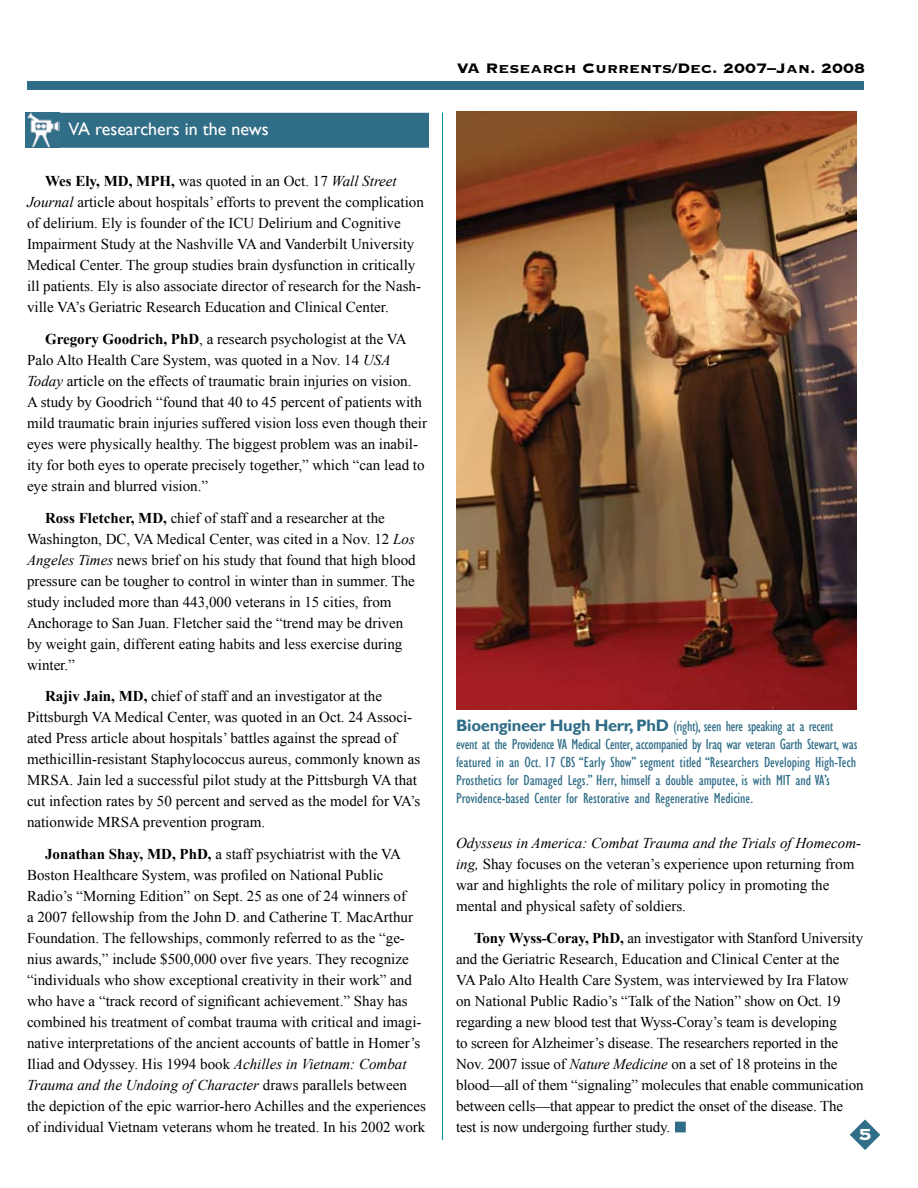
<style>
.page{position:relative;width:918px;height:1188px;background:#fff}
.page>*{position:absolute;margin:0;border:0;box-sizing:border-box;transform-origin:0 0}
.t1{font:21px "Copperplate Thirty Three BC";color:#fff}
.t2{font:18px "Copperplate Thirty Three BC";color:#000}
.t3{font:18px "Gill Sans";color:#fff}
.t4{font:15px/21px "Times New Roman";color:#000}
.t5{font:condensed 15px/18px "Gill Sans";color:#306d87}
.s1{font-weight:700}
.s2{font-style:italic}
.s3{font-weight:700;font-stretch:normal;font-size:16.5px}
</style>
<div class="page">
<div style="left:27px;top:81px;width:837px;height:9px;background:#306d87"></div>
<svg style="left:850px;top:1119px;width:30px;height:31px"></svg>
<img style="left:456px;top:112px;width:400px;height:597px">
<div style="left:26px;top:114px;width:402px;height:33px;background:#306d87"></div>
<div style="left:26px;top:113px;width:403px;height:35px;border:2px solid #306d87"></div>
<hr style="left:442px;top:112px;width:1px;height:1028px;background:#00929f">
<img style="left:26px;top:113px;width:33px;height:35px">
<div style="left:676px;top:1122px;width:9px;height:10px;background:#306d87"></div>
<div style="left:675px;top:1122px;width:11px;height:10px;border:2px solid #306d87"></div>
<p class="t3" style="left:69px;top:119px;width:202px">VA researchers in the news</p>
<p class="t4" style="left:27px;top:170px;width:398px;text-indent:18px"><span class="s1">Wes Ely, MD, MPH,</span> was quoted in an Oct. 17 <span class="s2">Wall Street Journal</span> article about hospitals’ efforts to prevent the complication of delirium. Ely is founder of the ICU Delirium and Cognitive Impairment Study at the Nashville VA and Vanderbilt University Medical Center. The group studies brain dysfunction in critically ill patients. Ely is also associate director of research for the Nash&shy;ville VA’s Geriatric Research Education and Clinical Center.</p>
<p class="t4" style="left:27px;top:328px;width:402px;text-indent:18px"><span class="s1">Gregory Goodrich, PhD</span>, a research psychologist at the VA Palo Alto Health Care System, was quoted in a Nov. 14 <span class="s2">USA Today</span> article on the effects of traumatic brain injuries on vision.<br>A study by Goodrich “found that 40 to 45 percent of patients with mild traumatic brain injuries suffered vision loss even though their eyes were physically healthy. The biggest problem was an inabil&shy;ity for both eyes to operate precisely together,” which “can lead to eye strain and blurred vision.”</p>
<p class="t4" style="left:27px;top:507px;width:390px;text-indent:18px"><span class="s1">Ross Fletcher, MD,</span> chief of staff and a researcher at the Washington, DC, VA Medical Center, was cited in a Nov. 12 <span class="s2">Los Angeles Times</span> news brief on his study that found that high blood pressure can be tougher to control in winter than in summer. The study included more than 443,000 veterans in 15 cities, from Anchorage to San Juan. Fletcher said the “trend may be driven by weight gain, different eating habits and less exercise during winter.”</p>
<p class="t4" style="left:27px;top:686px;width:395px;text-indent:18px"><span class="s1">Rajiv Jain, MD,</span> chief of staff and an investigator at the Pittsburgh VA Medical Center, was quoted in an Oct. 24 Associ&shy;ated Press article about hospitals’ battles against the spread of methicillin-resistant Staphylococcus aureus, commonly known as MRSA. Jain led a successful pilot study at the Pittsburgh VA that cut infection rates by 50 percent and served as the model for VA’s nationwide MRSA prevention program.</p>
<p class="t4" style="left:27px;top:843px;width:401px;text-indent:18px"><span class="s1">Jonathan Shay, MD, PhD,</span> a staff psychiatrist with the VA Boston Healthcare System, was profiled on National Public Radio’s “Morning Edition” on Sept. 25 as one of 24 winners of<br>a 2007 fellowship from the John D. and Catherine T. MacArthur Foundation. The fellowships, commonly referred to as the “ge&shy;nius awards,” include $500,000 over five years. They recognize “individuals who show exceptional creativity in their work” and who have a “track record of significant achievement.” Shay has combined his treatment of combat trauma with critical and imagi&shy;native interpretations of the ancient accounts of battle in Homer’s Iliad and Odyssey. His 1994 book <span class="s2">Achilles in Vietnam: Combat Trauma and the Undoing of Character</span> draws parallels between the depiction of the epic warrior-hero Achilles and the experiences of individual Vietnam veterans whom he treated. In his 2002 work</p>
<p class="t2" style="left:457px;top:60px;width:410px">VA Research Currents/Dec. 2007–Jan. 2008</p>
<p class="t5" style="left:456px;top:718px;width:403px"><span class="s3">Bioengineer Hugh Herr, PhD</span> (right), seen here speaking at a recent event at the Providence VA Medical Center, accompanied by Iraq war veteran Garth Stewart, was featured in an Oct. 17 CBS “Early Show” segment titled “Researchers Developing High-Tech Prosthetics for Damaged Legs.” Herr, himself a double amputee, is with MIT and VA’s Providence-based Center for Restorative and Regenerative Medicine.</p>
<p class="t4" style="left:456px;top:832px;width:407px"><span class="s2">Odysseus in America: Combat Trauma and the Trials of Homecom&shy;ing,</span> Shay focuses on the veteran’s experience upon returning from war and highlights the role of military policy in promoting the mental and physical safety of soldiers.</p>
<p class="t4" style="left:456px;top:927px;width:409px;text-indent:18px"><span class="s1">Tony Wyss-Coray, PhD,</span> an investigator with Stanford University and the Geriatric Research, Education and Clinical Center at the<br>VA Palo Alto Health Care System, was interviewed by Ira Flatow on National Public Radio’s “Talk of the Nation” show on Oct. 19 regarding a new blood test that Wyss-Coray’s team is developing<br>to screen for Alzheimer’s disease. The researchers reported in the Nov. 2007 issue of <span class="s2">Nature Medicine</span> on a set of 18 proteins in the blood—all of them “signaling” molecules that enable communication between cells—that appear to predict the onset of the disease. The test is now undergoing further study.</p>
<h1 class="t1" style="left:859px;top:1123px;width:14px">5</h1>
</div>
